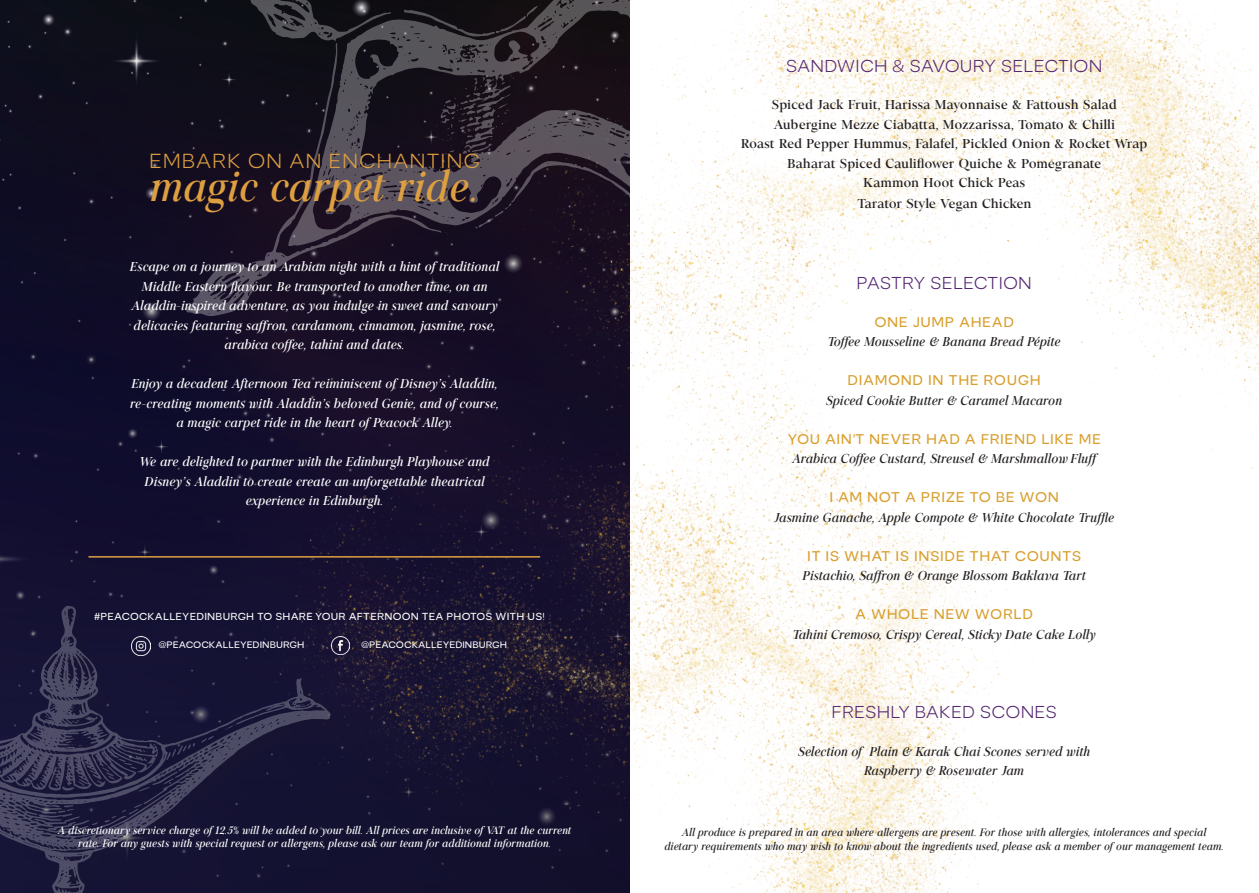
<style>
.page{position:relative;width:1259px;height:893px;background:#fff}
.page>*{position:absolute;margin:0;border:0;box-sizing:border-box;transform-origin:0 0}
.t1{font:italic 43.5px "Astoria Serif";color:#de9f40}
.t2{font:300 19.5px "Astoria Sans";letter-spacing:.04em;color:#de9f40}
.t3{font:300 16.5px "Astoria Sans";letter-spacing:.01em;color:#532570}
.t4{font:italic 13.5px/19.5px "Astoria Serif";color:#fff;text-align:center}
.t5{font:italic 13.5px "Astoria Serif";letter-spacing:-.01em;color:#231f20}
.t6{font:13.5px "Astoria Serif";letter-spacing:-.01em;color:#231f20}
.t7{font:13.5px "Astoria Sans";letter-spacing:.04em;color:#d89f2e}
.t8{font:italic 11.25px/13.5px "Astoria Serif";letter-spacing:-.01em;color:#231f20;text-align:center}
.t9{font:italic 11.25px/13.5px "Astoria Serif";letter-spacing:-.005em;color:#fff;text-align:center}
.Paragraph_Style_1{font:9.75px "Astoria Sans";letter-spacing:.02em;color:#fff}
.Paragraph_Style_1-2{font:9px "Astoria Sans";color:#fff}
.s1{font-size:42.75px}
</style>
<div class="page">
<svg style="left:0;top:0;width:185px;height:605px;background:#0f0d26"></svg>
<hr style="left:88px;top:556px;width:452px;height:2px;background:#de9f40">
<svg style="left:185px;top:0;width:287px;height:101px;background:#202027"></svg>
<svg style="left:0;top:605px;width:122px;height:288px;background:#282645"></svg>
<svg style="left:74px;top:820px;width:24px;height:9px"></svg>
<svg style="left:58px;top:805px;width:16px;height:8px"></svg>
<svg style="left:104px;top:816px;width:12px;height:6px"></svg>
<svg style="left:66px;top:731px;width:25px;height:15px"></svg>
<svg style="left:72px;top:720px;width:8px;height:3px"></svg>
<svg style="left:0;top:827px;width:5px;height:3px"></svg>
<svg style="left:101px;top:743px;width:21px;height:49px"></svg>
<svg style="left:38px;top:772px;width:6px;height:9px"></svg>
<svg style="left:73px;top:706px;width:7px;height:5px"></svg>
<svg style="left:6px;top:762px;width:16px;height:15px"></svg>
<svg style="left:69px;top:657px;width:6px;height:4px"></svg>
<svg style="left:54px;top:775px;width:30px;height:16px"></svg>
<svg style="left:49px;top:724px;width:10px;height:4px"></svg>
<svg style="left:32px;top:840px;width:23px;height:8px"></svg>
<img style="left:472px;top:0;width:787px;height:469px">
<img style="left:122px;top:101px;width:1089px;height:792px">
<img style="left:331px;top:637px;width:18px;height:18px">
<img style="left:131px;top:636px;width:20px;height:19px">
<p class="t2" style="left:149px;top:149px;width:332px">EMBARK ON AN ENCHANTING</p>
<p class="t1" style="left:150px;top:160px;width:331px">magic carpet ride<span class="s1">.</span></p>
<p class="t4" style="left:130px;top:257px;width:371px">Escape on a journey to an Arabian night with a hint of traditional Middle Eastern flavour. Be transported to another time, on an Aladdin-inspired adventure, as you indulge in sweet and savoury delicacies featuring saffron, cardamom, cinnamon, jasmine, rose, arabica coffee, tahini and dates.</p>
<p class="t4" style="left:130px;top:374px;width:370px">Enjoy a decadent Afternoon Tea reiminiscent of Disney’s Aladdin, re-creating moments with Aladdin’s beloved Genie, and of course, a magic carpet ride in the heart of Peacock Alley.</p>
<p class="t4" style="left:140px;top:452px;width:352px">We are delighted to partner with the Edinburgh Playhouse and<br>Disney’s Aladdin to create create an unforgettable theatrical experience in Edinburgh.</p>
<p class="Paragraph_Style_1" style="left:94px;top:610px;width:452px">#PEACOCKALLEYEDINBURGH TO SHARE YOUR AFTERNOON TEA PHOTOS WITH US!</p>
<p class="Paragraph_Style_1-2" style="left:158px;top:639px;width:148px">@PEACOCKALLEYEDINBURGH</p>
<p class="Paragraph_Style_1-2" style="left:361px;top:639px;width:148px">@PEACOCKALLEYEDINBURGH</p>
<p class="t3" style="left:786px;top:56px;width:318px">SANDWICH &amp; SAVOURY SELECTION</p>
<p class="t6" style="left:771px;top:97px;width:347px">Spiced Jack Fruit, Harissa Mayonnaise &amp; Fattoush Salad</p>
<p class="t6" style="left:773px;top:116px;width:343px">Aubergine Mezze Ciabatta, Mozzarissa, Tomato &amp; Chilli</p>
<p class="t6" style="left:741px;top:136px;width:408px">Roast Red Pepper Hummus, Falafel, Pickled Onion &amp; Rocket Wrap</p>
<p class="t6" style="left:787px;top:155px;width:316px">Baharat Spiced Cauliflower Quiche &amp; Pomegranate</p>
<p class="t6" style="left:863px;top:175px;width:164px">Kammon Hoot Chick Peas</p>
<p class="t6" style="left:857px;top:196px;width:176px">Tarator Style Vegan Chicken</p>
<p class="t3" style="left:856px;top:273px;width:177px">PASTRY SELECTION</p>
<p class="t7" style="left:874px;top:314px;width:141px">ONE JUMP AHEAD</p>
<p class="t5" style="left:827px;top:334px;width:235px">Toffee Mousseline &amp; Banana Bread Pépite</p>
<p class="t7" style="left:847px;top:372px;width:195px">DIAMOND IN THE ROUGH</p>
<p class="t5" style="left:826px;top:392px;width:237px">Spiced Cookie Butter &amp; Caramel Macaron</p>
<p class="t7" style="left:787px;top:431px;width:315px">YOU AIN’T NEVER HAD A FRIEND LIKE ME</p>
<p class="t5" style="left:792px;top:451px;width:310px">Arabica Coffee Custard, Streusel &amp; Marshmallow Fluff</p>
<p class="t7" style="left:829px;top:489px;width:231px">I AM NOT A PRIZE TO BE WON</p>
<p class="t5" style="left:774px;top:509px;width:342px">Jasmine Ganache, Apple Compote &amp; White Chocolate Truffle</p>
<p class="t7" style="left:807px;top:548px;width:276px">IT IS WHAT IS INSIDE THAT COUNTS</p>
<p class="t5" style="left:802px;top:568px;width:285px">Pistachio, Saffron &amp; Orange Blossom Baklava Tart</p>
<p class="t7" style="left:855px;top:606px;width:179px">A WHOLE NEW WORLD</p>
<p class="t5" style="left:792px;top:626px;width:305px">Tahini Cremoso, Crispy Cereal, Sticky Date Cake Lolly</p>
<p class="t3" style="left:831px;top:702px;width:227px">FRESHLY BAKED SCONES</p>
<p class="t5" style="left:798px;top:743px;width:294px">Selection of Plain &amp; Karak Chai Scones served with</p>
<p class="t5" style="left:864px;top:763px;width:161px">Raspberry &amp; Rosewater Jam</p>
<p class="t9" style="left:58px;top:823px;width:515px">A discretionary service charge of 12.5% will be added to your bill. All prices are inclusive of VAT at the current rate. For any guests with special request or allergens, please ask our team for additional information.</p>
<p class="t8" style="left:664px;top:826px;width:561px">All produce is prepared in an area where allergens are present. For those with allergies, intolerances and special dietary requirements who may wish to know about the ingredients used, please ask a member of our management team.</p>
</div>
